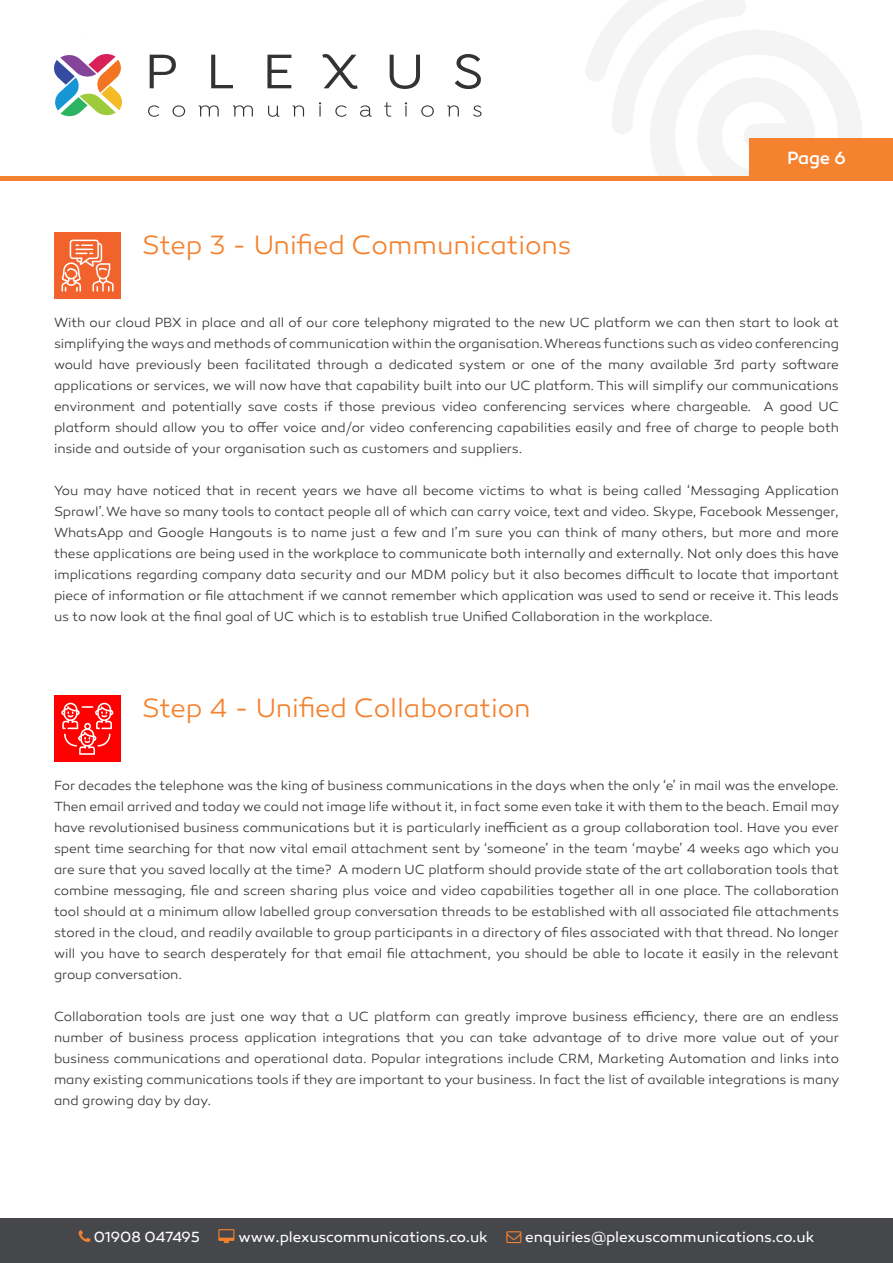
<style>
.page{position:relative;width:893px;height:1263px;background:#fff}
.page>*{position:absolute;margin:0;border:0;box-sizing:border-box;transform-origin:0 0}
.t1{font:300 27px "Canaro";letter-spacing:-.005em;color:#f5822f}
.t2{font:18px "Canaro";letter-spacing:-.005em;color:#fff}
.t3{font:500 18px "Canaro";color:#fff}
.t4{font:15px "Canaro";letter-spacing:-.005em;color:#fff}
.t5{font:300 13.5px/21px "Canaro";letter-spacing:-.005em;color:#353839;text-align:justify}
</style>
<div class="page">
<svg style="left:585px;top:0;width:277px;height:176px"></svg>
<div style="left:749px;top:138px;width:144px;height:41px;background:#f5822f"></div>
<div style="left:0;top:176px;width:893px;height:5px;background:#f5822f"></div>
<div style="left:0;top:1218px;width:893px;height:45px;background:#46474b"></div>
<div style="left:54px;top:695px;width:66px;height:66px;background:#f00"></div>
<svg style="left:61px;top:703px;width:52px;height:52px"></svg>
<div style="left:54px;top:232px;width:66px;height:67px;background:#f2622c"></div>
<svg style="left:62px;top:240px;width:52px;height:52px"></svg>
<svg style="left:455px;top:54px;width:26px;height:35px"></svg>
<svg style="left:148px;top:55px;width:37px;height:62px"></svg>
<svg style="left:198px;top:54px;width:236px;height:63px"></svg>
<svg style="left:447px;top:105px;width:12px;height:11px"></svg>
<svg style="left:473px;top:105px;width:8px;height:12px"></svg>
<svg style="left:54px;top:54px;width:68px;height:63px"></svg>
<p class="t1" style="left:142px;top:229px;width:431px">Step 3 - Unified Communications</p>
<h2 class="t3" style="left:787px;top:147px;width:60px">Page 6</h2>
<p class="t5" style="left:54px;top:312px;width:786px">With our cloud PBX in place and all of our core telephony migrated to the new UC platform we can then start to look at simplifying the ways and methods of communication within the organisation. Whereas functions such as video conferencing would have previously been facilitated through a dedicated system or one of the many available 3rd party software applications or services, we will now have that capability built into our UC platform. This will simplify our communications environment and potentially save costs if those previous video conferencing services where chargeable. A good UC platform should allow you to offer voice and/or video conferencing capabilities easily and free of charge to people both inside and outside of your organisation such as customers and suppliers.</p>
<p class="t5" style="left:54px;top:480px;width:786px">You may have noticed that in recent years we have all become victims to what is being called ‘Messaging Application Sprawl’. We have so many tools to contact people all of which can carry voice, text and video. Skype, Facebook Messenger, WhatsApp and Google Hangouts is to name just a few and I’m sure you can think of many others, but more and more these applications are being used in the workplace to communicate both internally and externally. Not only does this have implications regarding company data security and our MDM policy but it also becomes difficult to locate that important piece of information or file attachment if we cannot remember which application was used to send or receive it. This leads us to now look at the final goal of UC which is to establish true Unified Collaboration in the workplace.</p>
<p class="t1" style="left:142px;top:692px;width:390px">Step 4 - Unified Collaboration</p>
<p class="t5" style="left:54px;top:775px;width:787px">For decades the telephone was the king of business communications in the days when the only ‘e’ in mail was the envelope.<br>Then email arrived and today we could not image life without it, in fact some even take it with them to the beach. Email may have revolutionised business communications but it is particularly inefficient as a group collaboration tool. Have you ever spent time searching for that now vital email attachment sent by ‘someone’ in the team ‘maybe’ 4 weeks ago which you are sure that you saved locally at the time? A modern UC platform should provide state of the art collaboration tools that combine messaging, file and screen sharing plus voice and video capabilities together all in one place. The collaboration tool should at a minimum allow labelled group conversation threads to be established with all associated file attachments stored in the cloud, and readily available to group participants in a directory of files associated with that thread. No longer will you have to search desperately for that email file attachment, you should be able to locate it easily in the relevant group conversation.</p>
<p class="t5" style="left:54px;top:1006px;width:787px">Collaboration tools are just one way that a UC platform can greatly improve business efficiency, there are an endless number of business process application integrations that you can take advantage of to drive more value out of your business communications and operational data. Popular integrations include CRM, Marketing Automation and links into many existing communications tools if they are important to your business. In fact the list of available integrations is many and growing day by day.</p>
<p class="t4" style="left:94px;top:1228px;width:108px">01908 047495</p>
<p class="t4" style="left:238px;top:1228px;width:251px">www.plexuscommunications.co.uk</p>
<p class="t4" style="left:525px;top:1228px;width:291px">enquiries@plexuscommunications.co.uk</p>
<h2 class="t2" style="left:192px;top:1229px;width:134px">020 3814 0229</h2>
<h2 class="t2" style="left:371px;top:1229px;width:155px">info@ecaas.co.uk</h2>
<h2 class="t2" style="left:569px;top:1229px;width:152px">www.ecaas.co.uk</h2>
</div>
